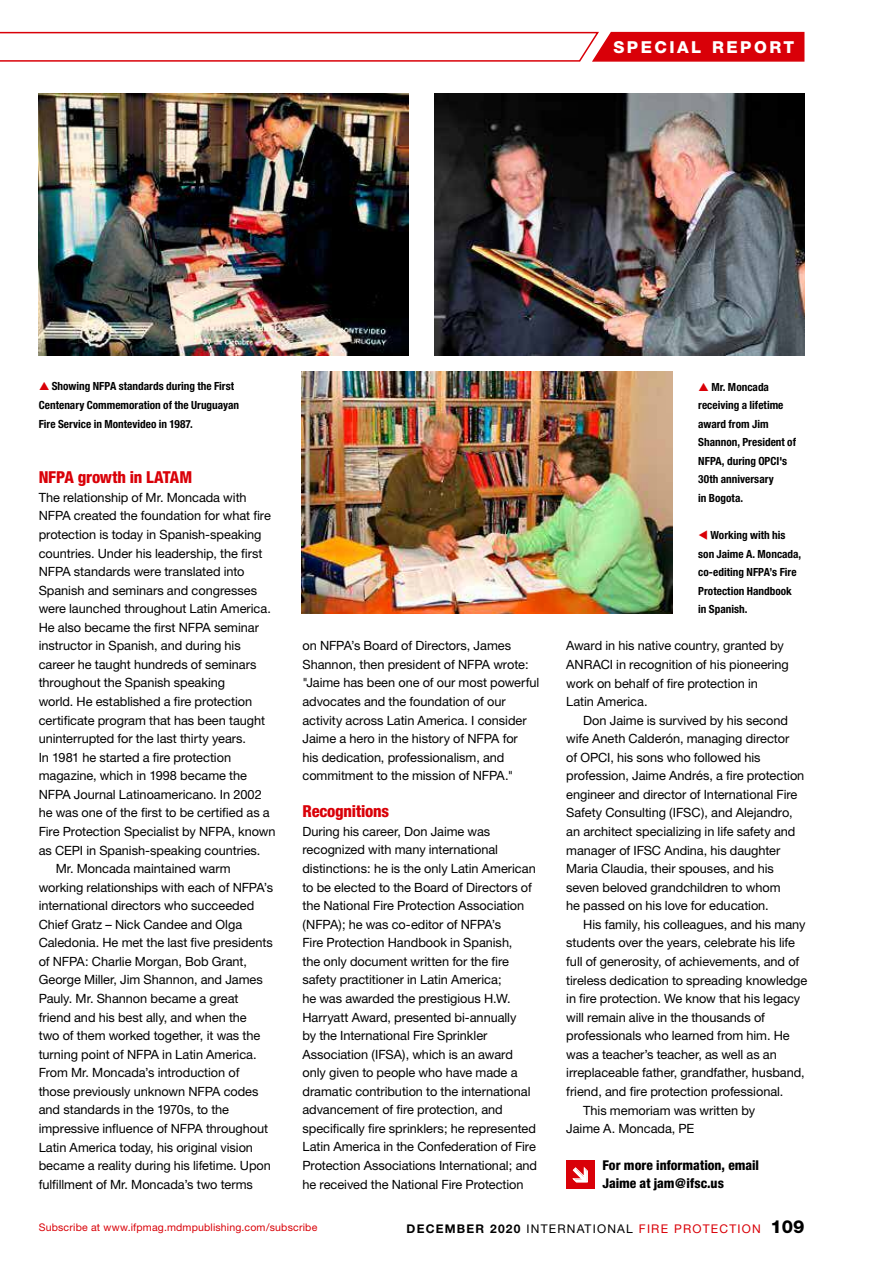
<style>
.page{position:relative;width:869px;height:1263px;background:#fff}
.page>*{position:absolute;margin:0;border:0;box-sizing:border-box;transform-origin:0 0}
.t1{font:800 condensed 16.5px "Helvetica Neue";letter-spacing:-.015em;color:#d90008}
.t2{font:800 16.5px "Helvetica Neue";letter-spacing:.15em;color:#fff}
.t3{font:800 condensed 13.5px "Helvetica Neue";color:#000}
.t4{font:12.75px/18.6px "Helvetica Neue";letter-spacing:-.005em;color:#000}
.t5{font:12px "Helvetica Neue";letter-spacing:.1em;color:#d90008}
.t6{font:700 condensed 11.25px/18.6px "Helvetica Neue";color:#000}
.t7{font:10.5px "Helvetica Neue";letter-spacing:.02em;color:#d90008}
.s1{color:#d90008}
.s2{font-weight:700;color:#000}
.s3{color:#000}
.s4{font-weight:800;font-size:18px;color:#000}
</style>
<div class="page">
<svg style="left:0;top:31px;width:805px;height:31px"></svg>
<img style="left:302px;top:372px;width:370px;height:241px">
<img style="left:39px;top:94px;width:370px;height:262px">
<img style="left:434px;top:94px;width:370px;height:262px">
<div style="left:566px;top:1160px;width:28px;height:29px;background:#d90008"></div>
<svg style="left:572px;top:1167px;width:16px;height:16px"></svg>
<p class="t2" style="left:613px;top:41px;width:182px">SPECIAL REPORT</p>
<p class="t6" style="left:39px;top:378px;width:202px;text-indent:13px">Showing NFPA standards during the First<br>Centenary Commemoration of the Uruguayan<br>Fire Service in Montevideo in 1987.</p>
<p class="t6" style="left:698px;top:378px;width:99px;text-indent:13px">Mr. Moncada receiving a lifetime award from Jim<br>Shannon, President of<br>NFPA, during OPCI's<br>30th anniversary<br>in Bogota.</p>
<p class="t6" style="left:698px;top:527px;width:105px"><span class="s1">▼</span> Working with his son Jaime A. Moncada, co-editing NFPA’s Fire<br>Protection Handbook in Spanish.</p>
<p class="t4" style="left:302px;top:638px;width:238px">on NFPA’s Board of Directors, James Shannon, then president of NFPA wrote: "Jaime has been one of our most powerful advocates and the foundation of our activity across Latin America. I consider Jaime a hero in the history of NFPA for<br>his dedication, professionalism, and commitment to the mission of NFPA."</p>
<p class="t1" style="left:302px;top:806px;width:88px">Recognitions</p>
<p class="t4" style="left:302px;top:823px;width:236px">During his career, Don Jaime was recognized with many international distinctions: he is the only Latin American to be elected to the Board of Directors of the National Fire Protection Association (NFPA); he was co-editor of NFPA’s<br>Fire Protection Handbook in Spanish,<br>the only document written for the fire safety practitioner in Latin America;<br>he was awarded the prestigious H.W.<br>Harryatt Award, presented bi-annually<br>by the International Fire Sprinkler Association (IFSA), which is an award only given to people who have made a dramatic contribution to the international advancement of fire protection, and specifically fire sprinklers; he represented Latin America in the Confederation of Fire Protection Associations International; and he received the National Fire Protection</p>
<p class="t1" style="left:39px;top:471px;width:155px">NFPA growth in LATAM</p>
<p class="t4" style="left:39px;top:489px;width:209px">The relationship of Mr. Moncada with</p>
<p class="t4" style="left:39px;top:508px;width:234px">NFPA created the foundation for what fire</p>
<p class="t4" style="left:39px;top:526px;width:224px">protection is today in Spanish-speaking</p>
<p class="t4" style="left:39px;top:545px;width:225px">countries. Under his leadership, the first</p>
<p class="t4" style="left:39px;top:563px;width:207px">NFPA standards were translated into</p>
<p class="t4" style="left:39px;top:582px;width:220px">Spanish and seminars and congresses</p>
<p class="t4" style="left:39px;top:601px;width:234px">were launched throughout Latin America.</p>
<p class="t4" style="left:39px;top:619px;width:222px">He also became the first NFPA seminar</p>
<p class="t4" style="left:39px;top:638px;width:203px">instructor in Spanish, and during his</p>
<p class="t4" style="left:39px;top:656px;width:219px">career he taught hundreds of seminars</p>
<p class="t4" style="left:39px;top:675px;width:188px">throughout the Spanish speaking</p>
<p class="t4" style="left:39px;top:693px;width:215px">world. He established a fire protection</p>
<p class="t4" style="left:39px;top:712px;width:228px">certificate program that has been taught</p>
<p class="t4" style="left:39px;top:731px;width:209px">uninterrupted for the last thirty years.</p>
<p class="t4" style="left:39px;top:749px;width:194px">In 1981 he started a fire protection</p>
<p class="t4" style="left:39px;top:768px;width:210px">magazine, which in 1998 became the</p>
<p class="t4" style="left:39px;top:786px;width:224px">NFPA Journal Latinoamericano. In 2002</p>
<p class="t4" style="left:39px;top:805px;width:232px">he was one of the first to be certified as a</p>
<p class="t4" style="left:39px;top:823px;width:238px">Fire Protection Specialist by NFPA, known</p>
<p class="t4" style="left:39px;top:842px;width:223px">as CEPI in Spanish-speaking countries.</p>
<p class="t4" style="left:56px;top:861px;width:176px">Mr. Moncada maintained warm</p>
<p class="t4" style="left:39px;top:879px;width:236px">working relationships with each of NFPA’s</p>
<p class="t4" style="left:39px;top:898px;width:217px">international directors who succeeded</p>
<p class="t4" style="left:39px;top:916px;width:205px">Chief Gratz – Nick Candee and Olga</p>
<p class="t4" style="left:39px;top:935px;width:235px">Caledonia. He met the last five presidents</p>
<p class="t4" style="left:39px;top:953px;width:210px">of NFPA: Charlie Morgan, Bob Grant,</p>
<p class="t4" style="left:39px;top:972px;width:226px">George Miller, Jim Shannon, and James</p>
<p class="t4" style="left:39px;top:990px;width:201px">Pauly. Mr. Shannon became a great</p>
<p class="t4" style="left:39px;top:1009px;width:209px">friend and his best ally, and when the</p>
<p class="t4" style="left:39px;top:1028px;width:223px">two of them worked together, it was the</p>
<p class="t4" style="left:39px;top:1046px;width:219px">turning point of NFPA in Latin America.</p>
<p class="t4" style="left:39px;top:1065px;width:202px">From Mr. Moncada’s introduction of</p>
<p class="t4" style="left:39px;top:1083px;width:221px">those previously unknown NFPA codes</p>
<p class="t4" style="left:39px;top:1102px;width:192px">and standards in the 1970s, to the</p>
<p class="t4" style="left:39px;top:1120px;width:231px">impressive influence of NFPA throughout</p>
<p class="t4" style="left:39px;top:1139px;width:216px">Latin America today, his original vision</p>
<p class="t4" style="left:39px;top:1158px;width:234px">became a reality during his lifetime. Upon</p>
<p class="t4" style="left:39px;top:1176px;width:216px">fulfillment of Mr. Moncada’s two terms</p>
<p class="t7" style="left:39px;top:1224px;width:280px">Subscribe at www.ifpmag.mdmpublishing.com/subscribe</p>
<p class="t5" style="left:406px;top:1224px;width:399px"><span class="s2">DECEMBER 2020</span> <span class="s3">INTERNATIONAL</span> FIRE PROTECTION <span class="s4">109</span></p>
<p class="t4" style="left:566px;top:638px;width:224px">Award in his native country, granted by<br>ANRACI in recognition of his pioneering work on behalf of fire protection in<br>Latin America.</p>
<p class="t4" style="left:566px;top:712px;width:240px;text-indent:17px">Don Jaime is survived by his second wife Aneth Calderón, managing director<br>of OPCI, his sons who followed his profession, Jaime Andrés, a fire protection engineer and director of International Fire Safety Consulting (IFSC), and Alejandro, an architect specializing in life safety and manager of IFSC Andina, his daughter Maria Claudia, their spouses, and his seven beloved grandchildren to whom<br>he passed on his love for education.</p>
<p class="t4" style="left:583px;top:916px;width:224px">His family, his colleagues, and his many</p>
<p class="t4" style="left:566px;top:935px;width:230px">students over the years, celebrate his life</p>
<p class="t4" style="left:566px;top:953px;width:234px">full of generosity, of achievements, and of</p>
<p class="t4" style="left:566px;top:972px;width:243px">tireless dedication to spreading knowledge</p>
<p class="t4" style="left:566px;top:991px;width:235px">in fire protection. We know that his legacy</p>
<p class="t4" style="left:566px;top:1009px;width:200px">will remain alive in the thousands of</p>
<p class="t4" style="left:566px;top:1028px;width:225px">professionals who learned from him. He</p>
<p class="t4" style="left:566px;top:1046px;width:212px">was a teacher’s teacher, as well as an</p>
<p class="t4" style="left:566px;top:1065px;width:240px">irreplaceable father, grandfather, husband,</p>
<p class="t4" style="left:566px;top:1083px;width:219px">friend, and fire protection professional.</p>
<p class="t4" style="left:583px;top:1102px;width:173px">This memoriam was written by</p>
<p class="t4" style="left:566px;top:1120px;width:130px">Jaime A. Moncada, PE</p>
<p class="t3" style="left:602px;top:1160px;width:158px">For more information, email</p>
<p class="t3" style="left:571px;top:1179px;width:154px"><sup>→</sup> Jaime at jam@ifsc.us</p>
</div>
